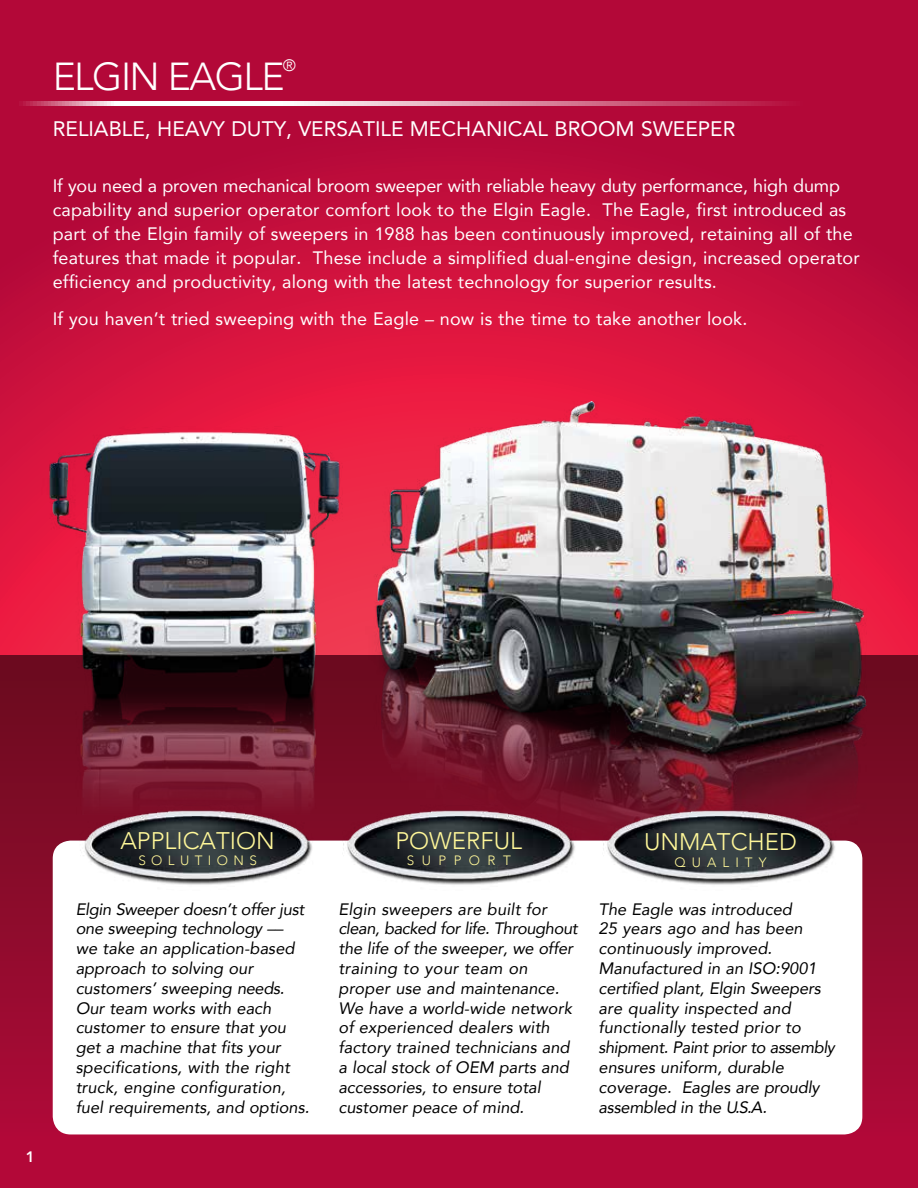
<style>
.page{position:relative;width:918px;height:1188px;background:#fff}
.page>*{position:absolute;margin:0;border:0;box-sizing:border-box;transform-origin:0 0}
.t1{font:300 39px "Avenir";letter-spacing:-.04em;color:#fff}
.t2{font:300 24px "Avenir";color:#fff799}
.t3{font:21px "Avenir";color:#fff}
.t4{font:18px/24px "Avenir";letter-spacing:.01em;color:#fff}
.t5{font:italic 16.5px/19.8px "Avenir";color:#000}
.t6{font:300 16.5px "Avenir";color:#fff}
.t7{font:800 15px "Avenir LT Std";color:#fff}
.t8{font:300 13.5px "Avenir";letter-spacing:.4em;color:#fff799}
.t9{font:300 13.5px "Avenir";letter-spacing:.55em;color:#fff799}
.t10{font:300 13.5px "Avenir";letter-spacing:.45em;color:#fff799}
</style>
<div class="page">
<hr style="left:916px;top:0;width:2px;height:1188px;background:#b30838">
<div style="left:0;top:0;width:916px;height:1188px;background:#b30838"></div>
<svg style="left:0;top:179px;width:918px;height:477px"></svg>
<div style="left:0;top:656px;width:918px;height:532px;background:linear-gradient(to bottom,#680c1e,#b80d3e)"></div>
<img style="left:365px;top:401px;width:516px;height:438px">
<img style="left:41px;top:426px;width:302px;height:452px">
<div style="left:53px;top:841px;width:809px;height:293px;background:#fff;border-radius:18px"></div>
<img style="left:80px;top:805px;width:240px;height:80px">
<img style="left:342px;top:805px;width:240px;height:80px">
<img style="left:602px;top:805px;width:240px;height:80px">
<svg style="left:23px;top:101px;width:759px;height:5px;background:#e2a2b4"></svg>
<h1 class="t1" style="left:53px;top:54px;width:233px">ELGIN EAGLE</h1>
<p class="t6" style="left:283px;top:55px;width:15px">®</p>
<p class="t3" style="left:53px;top:112px;width:684px">RELIABLE, HEAVY DUTY, VERSATILE MECHANICAL BROOM SWEEPER</p>
<p class="t4" style="left:53px;top:173px;width:809px">If you need a proven mechanical broom sweeper with reliable heavy duty performance, high dump capability and superior operator comfort look to the Elgin Eagle. The Eagle, first introduced as part of the Elgin family of sweepers in 1988 has been continuously improved, retaining all of the features that made it popular. These include a simplified dual-engine design, increased operator efficiency and productivity, along with the latest technology for superior results.</p>
<p class="t4" style="left:53px;top:306px;width:696px">If you haven’t tried sweeping with the Eagle – now is the time to take another look.</p>
<p class="t7" style="left:26px;top:1147px;width:10px">1</p>
<h2 class="t2" style="left:120px;top:826px;width:156px">APPLICATION</h2>
<p class="t8" style="left:138px;top:853px;width:120px">SOLUTIONS</p>
<h2 class="t2" style="left:396px;top:826px;width:128px">POWERFUL</h2>
<p class="t9" style="left:407px;top:853px;width:105px">SUPPORT</p>
<h2 class="t2" style="left:644px;top:828px;width:154px">UNMATCHED</h2>
<p class="t10" style="left:675px;top:854px;width:93px">QUALITY</p>
<p class="t5" style="left:338px;top:899px;width:241px">Elgin sweepers are built for clean, backed for life. Throughout the life of the sweeper, we offer training to your team on proper use and maintenance.<br>We have a world-wide network of experienced dealers with factory trained technicians and a local stock of OEM parts and accessories, to ensure total customer peace of mind.</p>
<p class="t5" style="left:76px;top:899px;width:235px">Elgin Sweeper doesn’t offer just one sweeping technology ––<br>we take an application-based approach to solving our customers’ sweeping needs.<br>Our team works with each customer to ensure that you get a machine that fits your specifications, with the right truck, engine configuration, fuel requirements, and options.</p>
<p class="t5" style="left:599px;top:899px;width:238px">The Eagle was introduced<br>25 years ago and has been continuously improved.<br>Manufactured in an ISO:9001 certified plant, Elgin Sweepers are quality inspected and functionally tested prior to shipment. Paint prior to assembly ensures uniform, durable coverage. Eagles are proudly assembled in the U.S.A.</p>
</div>
